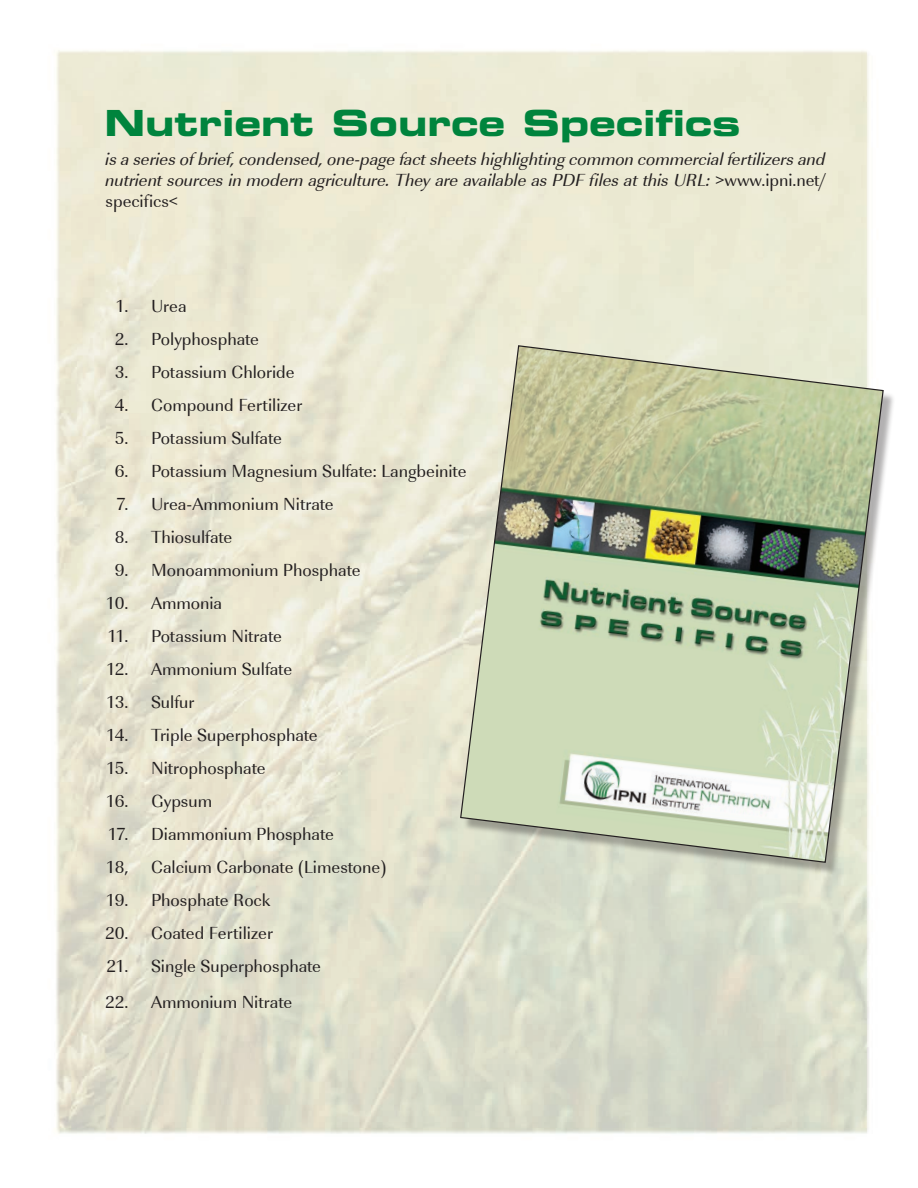
<style>
.page{position:relative;width:918px;height:1188px;background:#fff}
.page>*{position:absolute;margin:0;border:0;box-sizing:border-box;transform-origin:0 0}
.t1{font:36px "Eurostile Bold Extended Two";letter-spacing:-.005em;color:#00843d}
.t2{font:18px/33px "URW Imperial T";color:#231f20}
.t3{font:18px/21px "URW Imperial T Regu Obli";letter-spacing:-.005em;color:#231f20;text-align:justify}
.s1{font-family:"URW Imperial T"}
</style>
<div class="page">
<img style="left:56px;top:50px;width:813px;height:1084px">
<div style="left:463px;top:348px;width:433px;height:527px;background:#231f20;opacity:.35"></div>
<img style="left:459px;top:345px;width:425px;height:519px">
<p class="t1" style="left:105px;top:98px;width:638px">Nutrient Source Specifics</p>
<p class="t3" style="left:106px;top:148px;width:722px">is a series of brief, condensed, one-page fact sheets highlighting common commercial fertilizers and nutrient sources in modern agriculture. They are available as PDF files at this URL: <span class="s1">&gt;www.ipni.net/ specifics&lt;</span></p>
<p class="t2" style="left:116px;top:289px;width:72px">1. Urea</p>
<p class="t2" style="left:115px;top:322px;width:146px">2. Polyphosphate</p>
<p class="t2" style="left:115px;top:355px;width:181px">3. Potassium Chloride</p>
<p class="t2" style="left:115px;top:388px;width:189px">4. Compound Fertilizer</p>
<p class="t2" style="left:115px;top:421px;width:169px">5. Potassium Sulfate</p>
<p class="t2" style="left:115px;top:454px;width:353px">6. Potassium Magnesium Sulfate: Langbeinite</p>
<p class="t2" style="left:116px;top:487px;width:219px">7. Urea-Ammonium Nitrate</p>
<p class="t2" style="left:115px;top:520px;width:119px">8. Thiosulfate</p>
<p class="t2" style="left:115px;top:553px;width:247px">9. Monoammonium Phosphate</p>
<p class="t2" style="left:106px;top:586px;width:118px">10. Ammonia</p>
<p class="t2" style="left:108px;top:619px;width:176px">11. Potassium Nitrate</p>
<p class="t2" style="left:106px;top:652px;width:187px">12. Ammonium Sulfate</p>
<p class="t2" style="left:106px;top:685px;width:90px">13. Sulfur</p>
<p class="t2" style="left:106px;top:718px;width:213px">14. Triple Superphosphate</p>
<p class="t2" style="left:106px;top:751px;width:161px">15. Nitrophosphate</p>
<p class="t2" style="left:106px;top:784px;width:108px">16. Gypsum</p>
<p class="t2" style="left:106px;top:817px;width:230px">17. Diammonium Phosphate<br>18,</p>
<p class="t2" style="left:151px;top:850px;width:237px">Calcium Carbonate (Limestone)</p>
<p class="t2" style="left:106px;top:883px;width:166px">19. Phosphate Rock</p>
<p class="t2" style="left:105px;top:916px;width:170px">20. Coated Fertilizer</p>
<p class="t2" style="left:106px;top:949px;width:216px">21. Single Superphosphate</p>
<p class="t2" style="left:105px;top:985px;width:189px">22. Ammonium Nitrate</p>
</div>
